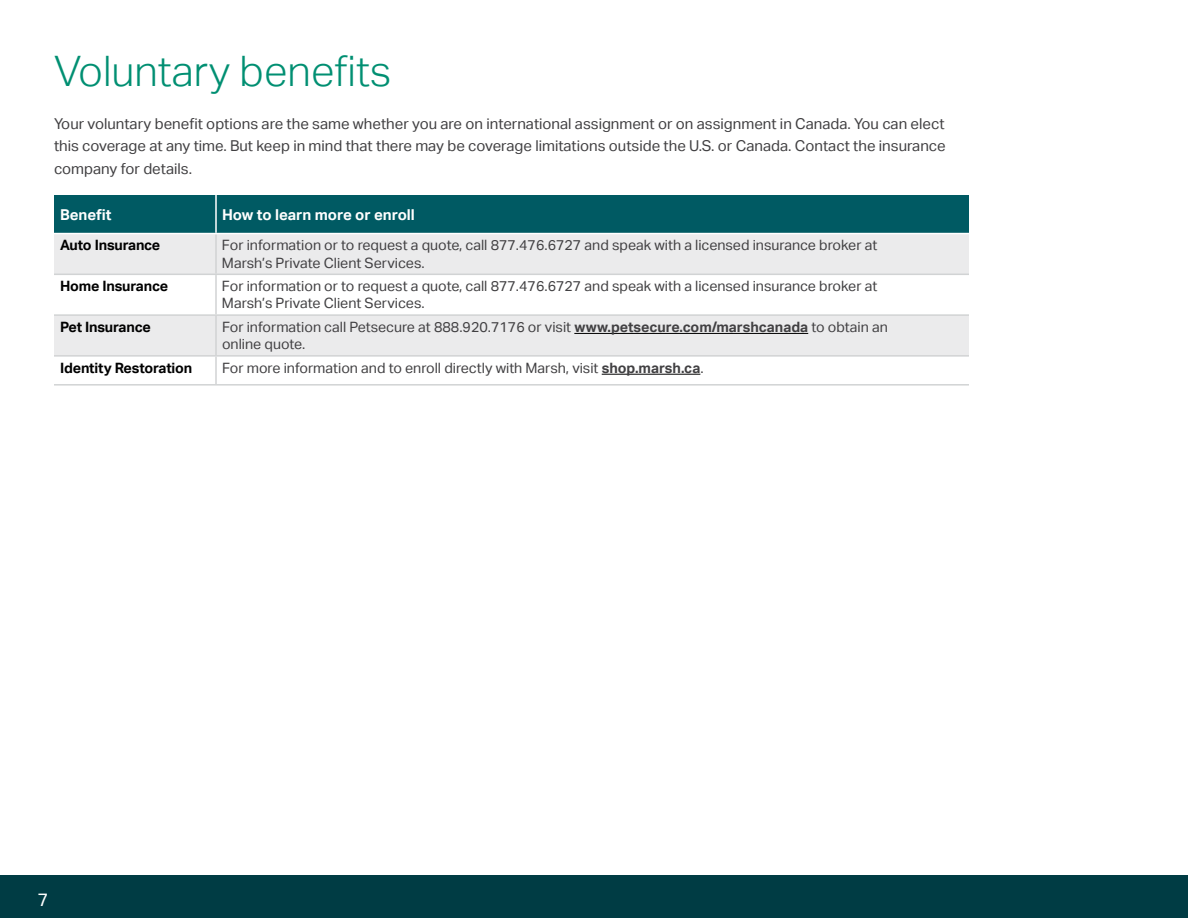
<style>
.page{position:relative;width:1188px;height:918px;background:#fff}
.page>*{position:absolute;margin:0;border:0;box-sizing:border-box;transform-origin:0 0}
.t1{font:300 42px "AECOM Sans";color:#008f72}
.t2{font:18px "AECOM Sans";color:#fff}
.t3{font:15px/22.5px "AECOM Sans";color:#414042;text-align:justify}
.t4{font:700 15px "AECOM Sans";color:#fff}
.t5{font:14.25px/17.1px "AECOM Sans";color:#414042}
.t6{font:700 14.25px "AECOM Sans";letter-spacing:-.01em;color:#000}
.s1{font-weight:700}
</style>
<div class="page">
<svg style="left:54px;top:195px;width:915px;height:79px;background:#79a4a9"></svg>
<div style="left:54px;top:316px;width:915px;height:39px;background:#ebebec"></div>
<hr style="left:215px;top:234px;width:2px;height:40px;background:#d1d3d4">
<hr style="left:54px;top:274px;width:162px;height:1px;background:#d1d3d4">
<hr style="left:216px;top:274px;width:753px;height:1px;background:#d1d3d4">
<hr style="left:215px;top:275px;width:2px;height:39px;background:#d1d3d4">
<hr style="left:54px;top:314px;width:162px;height:2px;background:#d1d3d4">
<hr style="left:216px;top:314px;width:753px;height:2px;background:#d1d3d4">
<hr style="left:215px;top:316px;width:2px;height:39px;background:#d1d3d4">
<hr style="left:54px;top:355px;width:162px;height:2px;background:#d1d3d4">
<hr style="left:216px;top:355px;width:753px;height:2px;background:#d1d3d4">
<hr style="left:215px;top:357px;width:2px;height:27px;background:#d1d3d4">
<hr style="left:54px;top:384px;width:162px;height:2px;background:#d1d3d4">
<hr style="left:216px;top:384px;width:753px;height:2px;background:#d1d3d4">
<hr style="left:215px;top:195px;width:2px;height:38px;background:#fff">
<hr style="left:54px;top:233px;width:162px;height:1px;background:#fff">
<hr style="left:216px;top:233px;width:753px;height:1px;background:#fff">
<hr style="left:574px;top:333px;width:234px;height:1px;background:#000">
<hr style="left:602px;top:374px;width:98px;height:1px;background:#000">
<div style="left:0;top:876px;width:1188px;height:42px;background:#003c44"></div>
<h1 class="t1" style="left:54px;top:47px;width:339px">Voluntary benefits</h1>
<p class="t3" style="left:54px;top:112px;width:893px">Your voluntary benefit options are the same whether you are on international assignment or on assignment in Canada. You can elect this coverage at any time. But keep in mind that there may be coverage limitations outside the U.S. or Canada. Contact the insurance company for details.</p>
<p class="t4" style="left:60px;top:206px;width:53px">Benefit</p>
<p class="t4" style="left:222px;top:206px;width:194px">How to learn more or enroll</p>
<p class="t6" style="left:60px;top:237px;width:102px">Auto Insurance</p>
<p class="t5" style="left:222px;top:237px;width:657px">For information or to request a quote, call 877.476.6727 and speak with a licensed insurance broker at<br>Marsh’s Private Client Services.</p>
<p class="t6" style="left:60px;top:278px;width:110px">Home Insurance</p>
<p class="t5" style="left:222px;top:278px;width:657px">For information or to request a quote, call 877.476.6727 and speak with a licensed insurance broker at<br>Marsh’s Private Client Services.</p>
<p class="t6" style="left:60px;top:319px;width:92px">Pet Insurance</p>
<p class="t5" style="left:222px;top:319px;width:667px">For information call Petsecure at 888.920.7176 or visit <span class="s1">www.petsecure.com/marshcanada</span> to obtain an online quote.</p>
<p class="t6" style="left:60px;top:360px;width:134px">Identity Restoration</p>
<p class="t5" style="left:222px;top:359px;width:483px">For more information and to enroll directly with Marsh, visit <span class="s1">shop.marsh.ca</span>.</p>
<p class="t2" style="left:38px;top:889px;width:12px">7</p>
</div>
